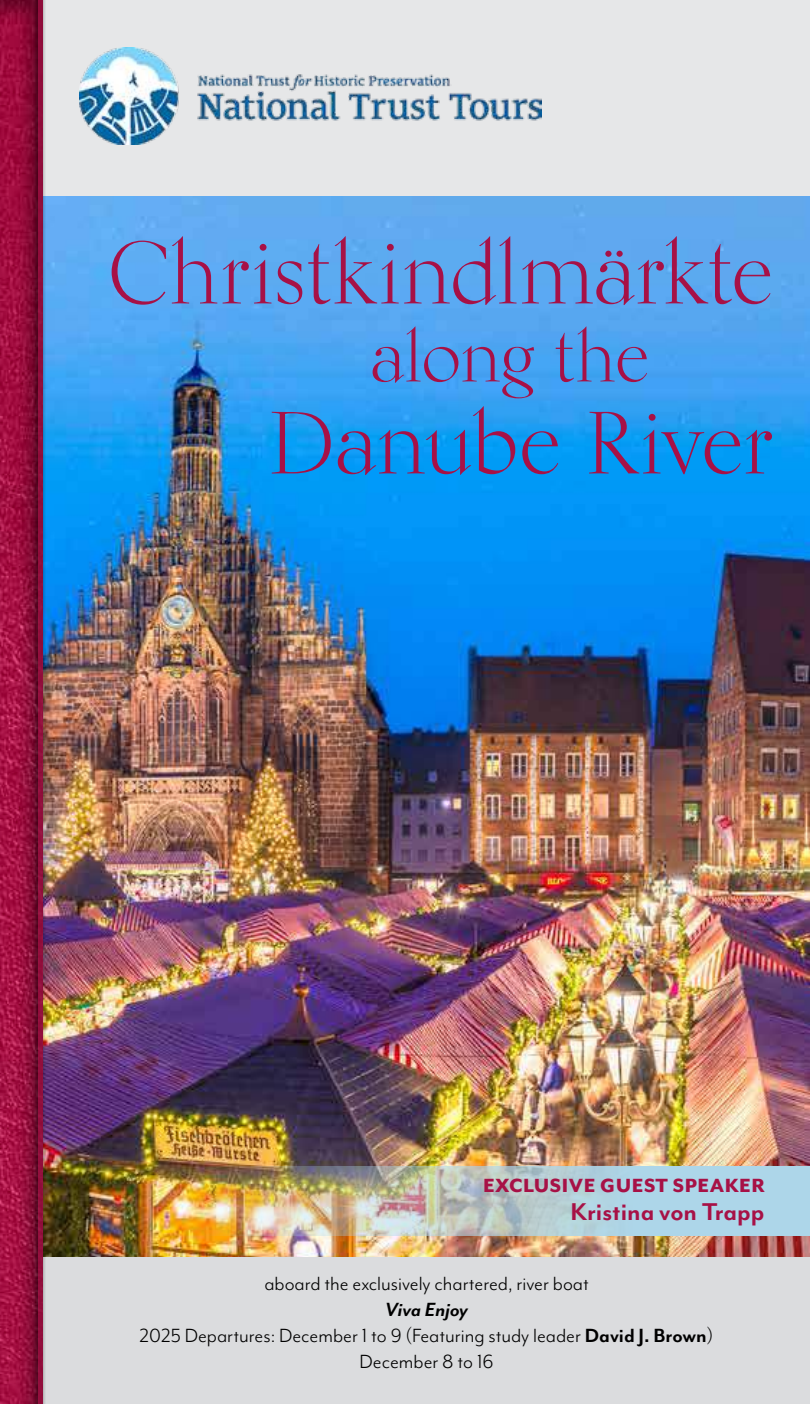
<style>
.page{position:relative;width:810px;height:1404px;background:#fff}
.page>*{position:absolute;margin:0;border:0;box-sizing:border-box;transform-origin:0 0}
.t1{font:88px "Kumlien Pro";letter-spacing:-.015em;color:#a71146}
.t2{font:72px "Kumlien Pro";letter-spacing:-.02em;color:#a71146}
.t3{font:700 28px "Mr Eaves Mod OT";color:#a71146}
.t4{font:22px/26px "Mr Eaves Mod OT";color:#000;text-align:center}
.t5{font:800 22px "Mr Eaves Mod OT";letter-spacing:.025em;color:#a71146}
.s1{font-weight:700;font-style:italic}
.s2{font-weight:700}
</style>
<div class="page">
<img style="left:47px;top:196px;width:763px;height:1062px">
<div style="left:1px;top:1px;width:809px;height:195px;background:#e6e7e8"></div>
<div style="left:22px;top:1258px;width:788px;height:146px;background:#dbdcde"></div>
<svg style="left:0;top:0;width:33px;height:1404px;background:#a21041"></svg>
<div style="left:33px;top:0;width:14px;height:1404px;background:#000;opacity:.5"></div>
<hr style="left:38px;top:0;width:4px;height:1404px;background:#910e3c">
<img style="left:182px;top:1166px;width:628px;height:70px">
<img style="left:80px;top:47px;width:461px;height:98px">
<h1 class="t1" style="left:107px;top:236px;width:669px">Christkindlmärkte</h1>
<h2 class="t2" style="left:370px;top:326px;width:281px">along the</h2>
<h1 class="t1" style="left:268px;top:406px;width:507px">Danube River</h1>
<p class="t5" style="left:483px;top:1177px;width:283px">EXCLUSIVE GUEST SPEAKER</p>
<p class="t3" style="left:571px;top:1200px;width:196px">Kristina von Trapp</p>
<p class="t4" style="left:264px;top:1272px;width:326px">aboard the exclusively chartered, river boat</p>
<p class="t4" style="left:140px;top:1298px;width:575px"><span class="s1">Viva Enjoy<br></span>2025 Departures: December 1 to 9 (Featuring study leader <span class="s2">David J. Brown</span>)<br>December 8 to 16</p>
</div>
